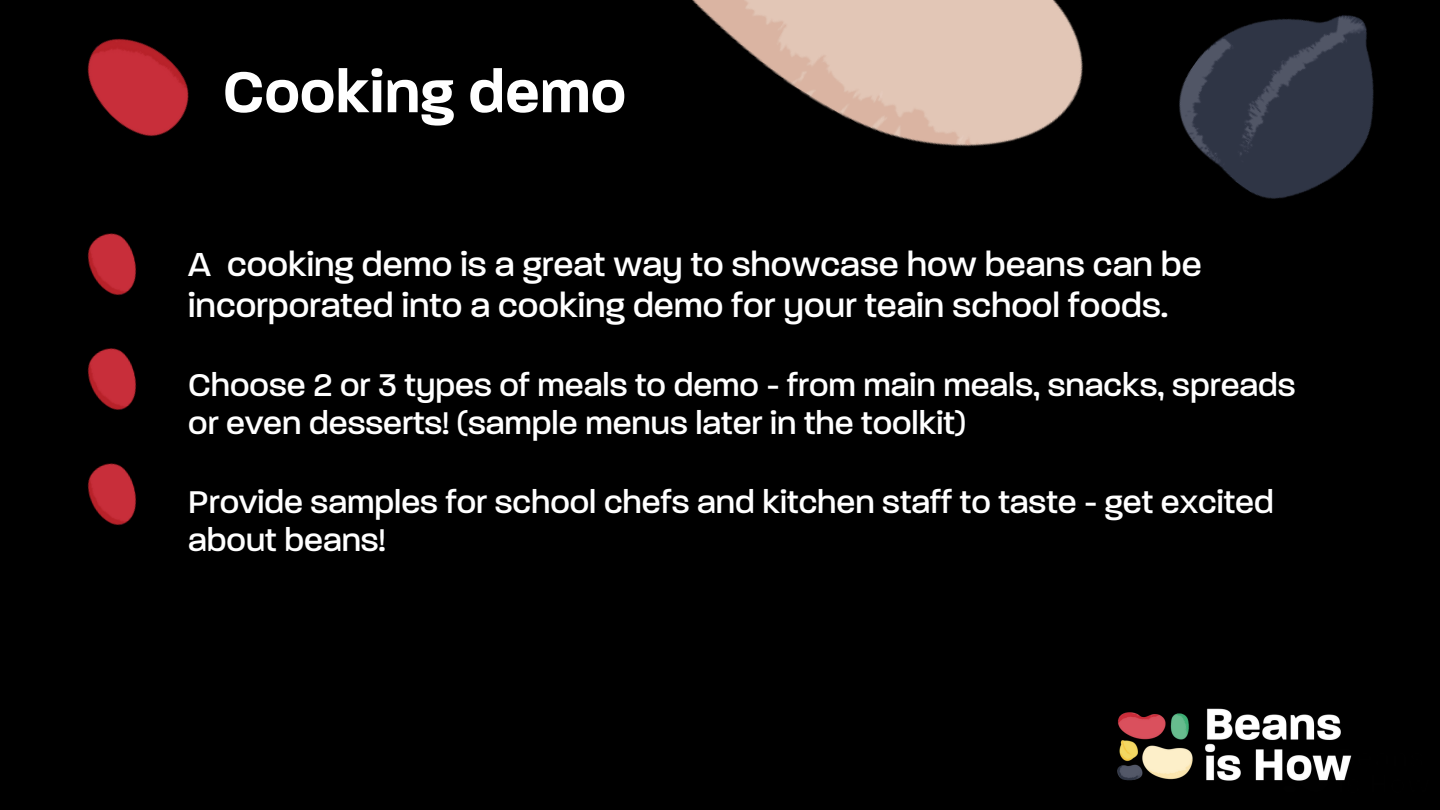
<style>
.page{position:relative;width:1440px;height:810px;background:#000}
.page>*{position:absolute;margin:0;border:0;box-sizing:border-box;transform-origin:0 0}
.t1{font:600 62.4px "Paralucent W00";color:#fff}
.t2{font:500 36px/40.5px "Paralucent W00";color:#fff}
.t3{font:500 34px/38.2px "Paralucent W00";color:#fff}
</style>
<div class="page">
<img style="left:1117px;top:708px;width:235px;height:73px">
<img style="left:87px;top:38px;width:102px;height:99px">
<img style="left:87px;top:233px;width:50px;height:63px">
<img style="left:87px;top:348px;width:50px;height:62px">
<img style="left:87px;top:463px;width:50px;height:63px">
<img style="left:692px;top:0;width:279px;height:147px">
<img style="left:971px;top:0;width:403px;height:199px">
<p class="t1" style="left:222px;top:55px;width:405px">Cooking demo</p>
<p class="t2" style="left:188px;top:244px;width:1015px">A cooking demo is a great way to showcase how beans can be incorporated into a cooking demo for your teain school foods.</p>
<p class="t3" style="left:188px;top:365px;width:1109px">Choose 2 or 3 types of meals to demo - from main meals, snacks, spreads or even desserts! (sample menus later in the toolkit)</p>
<p class="t3" style="left:188px;top:482px;width:1087px">Provide samples for school chefs and kitchen staff to taste - get excited about beans!</p>
</div>
